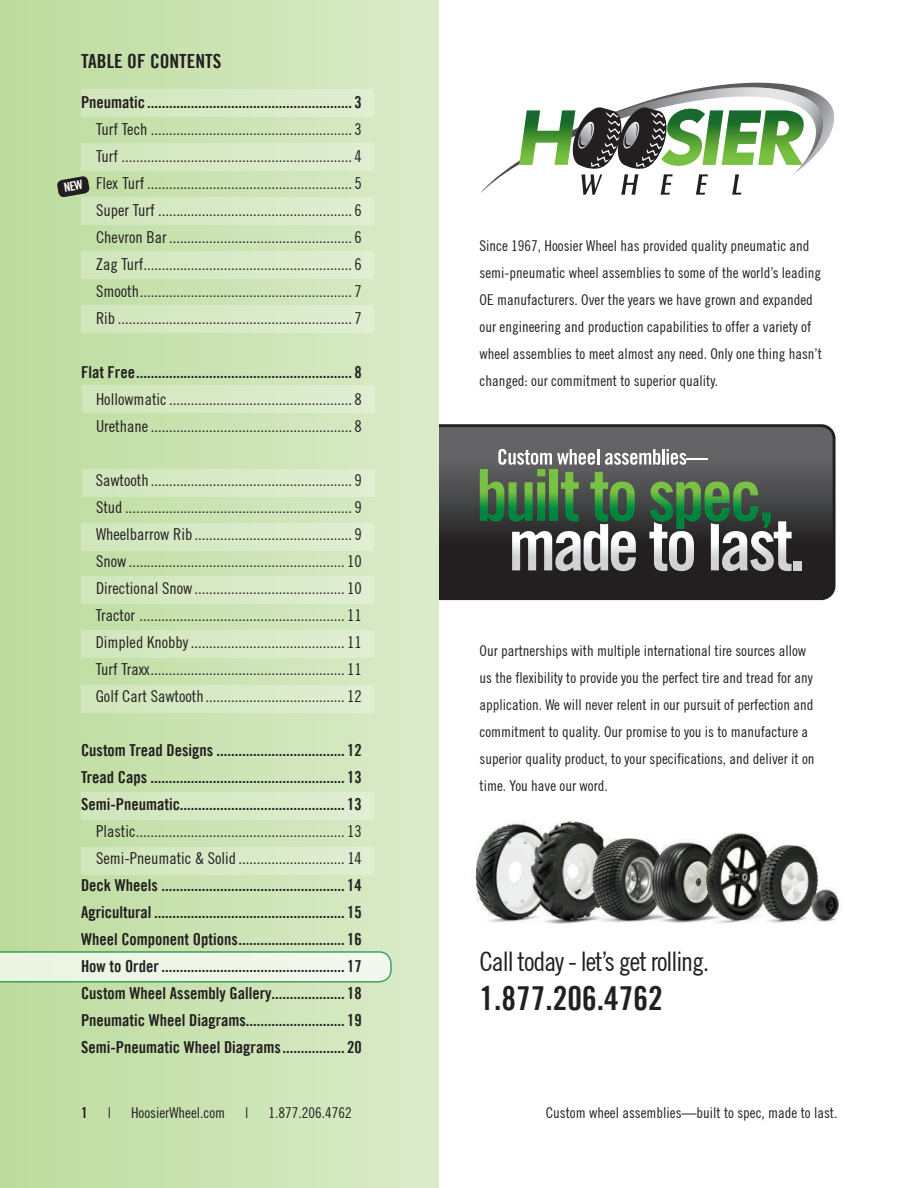
<style>
.page{position:relative;width:905px;height:1188px;background:#fff}
.page>*{position:absolute;margin:0;border:0;box-sizing:border-box;transform-origin:0 0}
.t1{font:33px "Trade Gothic Bold Cond Twenty";color:#231f20}
.t2{font:condensed 27px "Trade Gothic No.18";letter-spacing:-.04em;color:#231f20}
.t3{font:19.5px "Trade Gothic Bold Cond Twenty";color:#231f20}
.t4{font:condensed 16.5px/27px "Trade Gothic No.18";color:#231f20;text-align:justify}
.t5{font:16.5px/27px "Trade Gothic Bold Cond Twenty";color:#231f20;text-align:justify}
.t6{font:condensed 15px/27px "Trade Gothic No.18";color:#231f20}
.t7{font:15px "Trade Gothic Bold Cond Twenty";color:#231f20}
</style>
<div class="page">
<svg style="left:439px;top:424px;width:396px;height:176px;background:#3e3c3e"></svg>
<svg style="left:480px;top:449px;width:322px;height:122px;background:#627363"></svg>
<div style="left:0;top:0;width:439px;height:1188px;background:linear-gradient(to right,#bcdc9d,#dbebca)"></div>
<div style="left:81px;top:143px;width:293px;height:28px;background:#d8eac6"></div>
<div style="left:81px;top:197px;width:293px;height:28px;background:#d8eac6"></div>
<div style="left:81px;top:251px;width:293px;height:28px;background:#d8eac6"></div>
<div style="left:81px;top:305px;width:293px;height:28px;background:#d8eac6"></div>
<div style="left:81px;top:89px;width:293px;height:28px;background:#d8eac6"></div>
<div style="left:81px;top:685px;width:293px;height:28px;background:#d8eac6"></div>
<div style="left:81px;top:630px;width:293px;height:28px;background:#d8eac6"></div>
<div style="left:82px;top:470px;width:293px;height:27px;background:#d8eac7"></div>
<div style="left:81px;top:523px;width:293px;height:28px;background:#d8eac6"></div>
<div style="left:82px;top:386px;width:293px;height:27px;background:#d8eac7"></div>
<div style="left:81px;top:576px;width:293px;height:27px;background:#d8eac6"></div>
<div style="left:81px;top:792px;width:293px;height:28px;background:#d8eac6"></div>
<svg style="left:0;top:950px;width:392px;height:33px;background:#dbecd7"></svg>
<svg style="left:480px;top:83px;width:354px;height:112px"></svg>
<img style="left:475px;top:820px;width:368px;height:104px">
<div style="left:81px;top:847px;width:293px;height:28px;background:#d8eac6"></div>
<svg style="left:56px;top:176px;width:34px;height:22px"></svg>
<p class="t3" style="left:81px;top:49px;width:142px">TABLE OF CONTENTS</p>
<p class="t5" style="left:81px;top:89px;width:282px">Pneumatic........................................................ 3</p>
<p class="t4" style="left:96px;top:116px;width:267px">Turf Tech ....................................................... 3<br>Turf ............................................................... 4<br>Flex Turf ........................................................ 5<br>Super Turf ..................................................... 6<br>Chevron Bar .................................................. 6<br>Zag Turf......................................................... 6<br>Smooth.......................................................... 7<br>Rib ................................................................ 7</p>
<p class="t5" style="left:81px;top:359px;width:282px">Flat Free........................................................... 8</p>
<p class="t4" style="left:96px;top:386px;width:267px">Hollowmatic.................................................. 8<br>Urethane....................................................... 8</p>
<p class="t4" style="left:96px;top:467px;width:267px">Sawtooth....................................................... 9<br>Stud .............................................................. 9<br>Wheelbarrow Rib ........................................... 9<br>Snow ........................................................... 10<br>Directional Snow ......................................... 10<br>Tractor ........................................................ 11<br>Dimpled Knobby .......................................... 11<br>Turf Traxx..................................................... 11<br>Golf Cart Sawtooth...................................... 12</p>
<p class="t5" style="left:81px;top:737px;width:282px">Custom Tread Designs ................................... 12<br>Tread Caps ..................................................... 13<br>Semi-Pneumatic............................................. 13</p>
<p class="t4" style="left:96px;top:818px;width:267px">Plastic......................................................... 13<br>Semi-Pneumatic &amp; Solid ............................. 14</p>
<p class="t5" style="left:81px;top:872px;width:282px">Deck Wheels .................................................. 14<br>Agricultural .................................................... 15<br>Wheel Component Options............................. 16<br>How to Order .................................................. 17<br>Custom Wheel Assembly Gallery.................... 18<br>Pneumatic Wheel Diagrams........................... 19<br>Semi-Pneumatic Wheel Diagrams................. 20</p>
<p class="t6" style="left:479px;top:232px;width:344px">Since 1967, Hoosier Wheel has provided quality pneumatic and semi-pneumatic wheel assemblies to some of the world’s leading OE manufacturers. Over the years we have grown and expanded our engineering and production capabilities to offer a variety of wheel assemblies to meet almost any need. Only one thing hasn’t changed: our commitment to superior quality.</p>
<p class="t6" style="left:479px;top:637px;width:336px">Our partnerships with multiple international tire sources allow us the flexibility to provide you the perfect tire and tread for any application. We will never relent in our pursuit of perfection and commitment to quality. Our promise to you is to manufacture a superior quality product, to your specifications, and deliver it on time. You have our word.</p>
<h2 class="t2" style="left:479px;top:945px;width:231px">Call today - let’s get rolling.</h2>
<h1 class="t1" style="left:479px;top:978px;width:185px">1.877.206.4762</h1>
<p class="t7" style="left:81px;top:1103px;width:8px">1</p>
<p class="t6" style="left:108px;top:1099px;width:5px">|</p>
<p class="t6" style="left:131px;top:1099px;width:96px">HoosierWheel.com</p>
<p class="t6" style="left:245px;top:1099px;width:5px">|</p>
<p class="t6" style="left:268px;top:1099px;width:85px">1.877.206.4762</p>
<p class="t6" style="left:545px;top:1099px;width:293px">Custom wheel assemblies—built to spec, made to last.</p>
</div>
